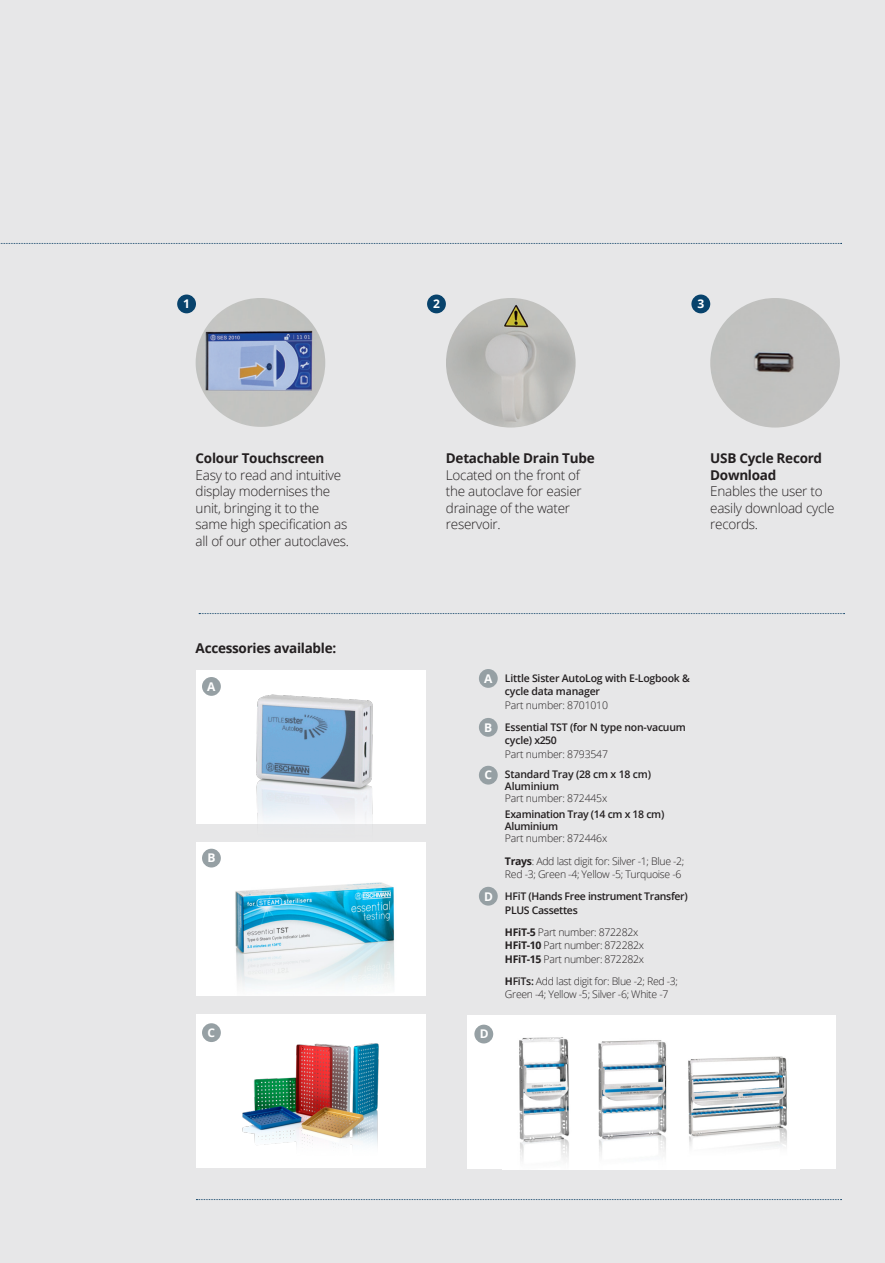
<style>
.page{position:relative;width:885px;height:1263px;background:#fff}
.page>*{position:absolute;margin:0;border:0;box-sizing:border-box;transform-origin:0 0}
.t1{font:300 13.5px/16.5px "Open Sans";letter-spacing:-.02em;color:#231f20}
.t2{font:700 13.5px/16.5px "Open Sans";letter-spacing:-.02em;color:#231f20}
.t3{font:700 12px "Open Sans";color:#fff}
.t4{font:600 10.5px/13.5px "Open Sans";letter-spacing:-.02em;color:#231f20}
.t5{font:300 10.5px/13.5px "Open Sans";letter-spacing:-.03em;color:#231f20}
.s1{font-weight:300}
.s2{font-weight:700}
.s3{font-weight:600}
</style>
<div class="page">
<div style="left:0;top:0;width:884px;height:1263px;background:#e7e7e8"></div>
<svg style="left:0;top:243px;width:841px;height:1px"></svg>
<div style="left:177px;top:295px;width:19px;height:18px;background:#08436c;border-radius:50%"></div>
<div style="left:427px;top:295px;width:19px;height:18px;background:#08436c;border-radius:50%"></div>
<div style="left:691px;top:295px;width:19px;height:18px;background:#08436c;border-radius:50%"></div>
<svg style="left:199px;top:613px;width:645px;height:1px"></svg>
<svg style="left:196px;top:1199px;width:645px;height:1px"></svg>
<svg style="left:263px;top:298px;width:62px;height:129px"></svg>
<img style="left:196px;top:363px;width:60px;height:64px">
<img style="left:285px;top:419px;width:40px;height:8px">
<svg style="left:710px;top:298px;width:129px;height:121px"></svg>
<img style="left:710px;top:298px;width:30px;height:2px">
<img style="left:710px;top:298px;width:129px;height:130px;border-radius:65px">
<svg style="left:489px;top:298px;width:86px;height:116px"></svg>
<img style="left:519px;top:298px;width:56px;height:8px">
<img style="left:446px;top:298px;width:129px;height:130px;border-radius:65px">
<div style="left:196px;top:670px;width:229px;height:153px;background:#fff"></div>
<div style="left:196px;top:842px;width:229px;height:153px;background:#fff"></div>
<div style="left:196px;top:1014px;width:229px;height:153px;background:#fff"></div>
<svg style="left:202px;top:677px;width:19px;height:19px"></svg>
<div style="left:202px;top:1023px;width:19px;height:19px;background:#96a0a4;border-radius:50%"></div>
<div style="left:202px;top:849px;width:19px;height:18px;background:#96a0a4;border-radius:50%"></div>
<div style="left:467px;top:1016px;width:368px;height:153px;background:#fff"></div>
<div style="left:474px;top:1025px;width:19px;height:18px;background:#96a0a4;border-radius:50%"></div>
<div style="left:479px;top:669px;width:18px;height:19px;background:#96a0a4;border-radius:50%"></div>
<div style="left:479px;top:718px;width:18px;height:19px;background:#96a0a4;border-radius:50%"></div>
<div style="left:479px;top:766px;width:18px;height:18px;background:#96a0a4;border-radius:50%"></div>
<div style="left:479px;top:887px;width:18px;height:19px;background:#96a0a4;border-radius:50%"></div>
<img style="left:206px;top:678px;width:220px;height:182px">
<img style="left:242px;top:1043px;width:137px;height:103px">
<img style="left:235px;top:882px;width:159px;height:105px">
<img style="left:519px;top:1037px;width:268px;height:123px">
<p class="t3" style="left:183px;top:295px;width:8px">1</p>
<p class="t3" style="left:433px;top:295px;width:8px">2</p>
<p class="t3" style="left:697px;top:295px;width:8px">3</p>
<p class="t2" style="left:196px;top:450px;width:130px">Colour Touchscreen</p>
<p class="t1" style="left:196px;top:466px;width:155px">Easy to read and intuitive display modernises the unit, bringing it to the same high specification as all of our other autoclaves.</p>
<p class="t2" style="left:196px;top:639px;width:142px">Accessories available:</p>
<p class="t3" style="left:207px;top:678px;width:10px">A</p>
<p class="t3" style="left:207px;top:849px;width:10px">B</p>
<p class="t3" style="left:207px;top:1024px;width:9px">C</p>
<p class="t2" style="left:446px;top:450px;width:150px">Detachable Drain Tube</p>
<p class="t1" style="left:446px;top:466px;width:137px">Located on the front of the autoclave for easier drainage of the water reservoir.</p>
<p class="t2" style="left:710px;top:450px;width:113px">USB Cycle Record<br>Download</p>
<p class="t1" style="left:710px;top:483px;width:126px">Enables the user to easily download cycle records.</p>
<p class="t3" style="left:484px;top:670px;width:10px">A</p>
<p class="t3" style="left:484px;top:719px;width:10px">B</p>
<p class="t3" style="left:484px;top:767px;width:9px">C</p>
<p class="t3" style="left:484px;top:888px;width:10px">D</p>
<p class="t3" style="left:479px;top:1025px;width:10px">D</p>
<p class="t4" style="left:505px;top:671px;width:186px">Little Sister AutoLog with E-Logbook &amp; cycle data manager<br><span class="s1">Part number: 8701010</span></p>
<p class="t4" style="left:505px;top:720px;width:182px">Essential TST (for N type non-vacuum cycle) x250<br><span class="s1">Part number: 8793547</span></p>
<p class="t4" style="left:505px;top:768px;width:147px;line-height:12px">Standard Tray (28 cm x 18 cm)<br>Aluminium<br><span class="s1">Part number: 872445x</span></p>
<p class="t4" style="left:505px;top:808px;width:161px;line-height:12px">Examination Tray (14 cm x 18 cm)<br>Aluminium<br><span class="s1">Part number: 872446x</span></p>
<p class="t5" style="left:505px;top:854px;width:181px"><span class="s2">Trays</span>: Add last digit for: Silver -1; Blue -2;<br>Red -3; Green -4; Yellow -5; Turquoise -6</p>
<p class="t4" style="left:505px;top:889px;width:184px">HFiT (Hands Free instrument Transfer)<br>PLUS Cassettes</p>
<p class="t5" style="left:505px;top:925px;width:140px"><span class="s2">HFiT-5</span> Part number: 872282x<br><span class="s2">HFiT-10</span> Part number: 872282x<br><span class="s2">HFiT-15</span> Part number: 872282x</p>
<p class="t5" style="left:505px;top:974px;width:175px"><span class="s2">H</span><span class="s3">FiTs:</span> Add last digit for: Blue -2; Red -3;<br>Green -4; Yellow -5; Silver -6; White -7</p>
</div>
